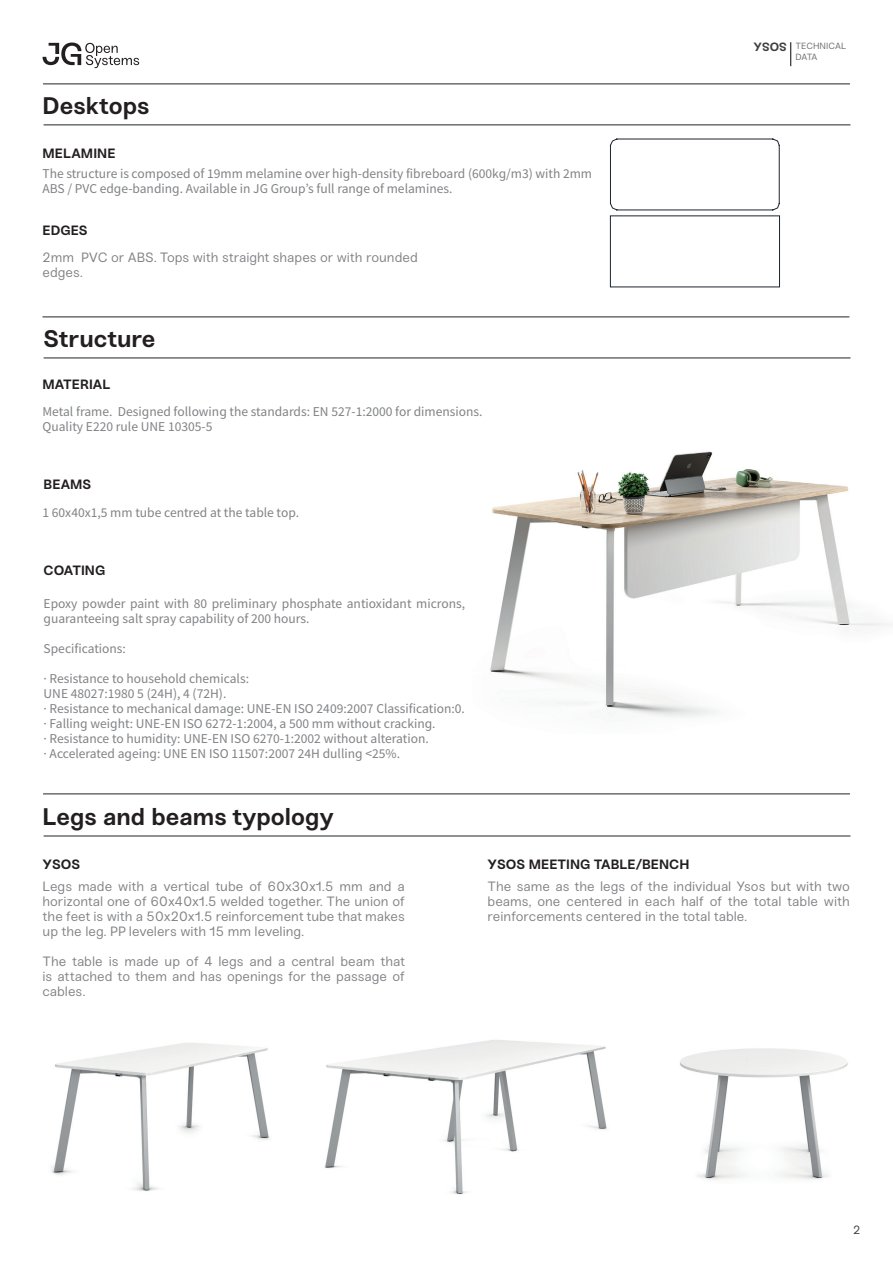
<style>
.page{position:relative;width:893px;height:1263px;background:#fff}
.page>*{position:absolute;margin:0;border:0;box-sizing:border-box;transform-origin:0 0}
.t1{font:700 24px "Sneak";color:#231f20}
.t2{font:13.5px/15px "Source Sans Pro";color:#808285}
.t3{font:13.5px/15px "Sneak";color:#808285;text-align:justify}
.t4{font:700 13.5px "Sneak";letter-spacing:.005em;color:#231f20}
.t5{font:12px "Sneak";color:#3e3e3f}
.t6{font:9px/10.8px "Sneak";color:#6c6d70}
.s1{font-weight:700;font-size:12px;color:#3e3e3f}
</style>
<div class="page">
<hr style="left:44px;top:835px;width:806px;height:2px;background:#6c6d70">
<hr style="left:43px;top:793px;width:807px;height:1px;background:#6c6d70">
<svg style="left:610px;top:139px;width:170px;height:71px"></svg>
<img style="left:51px;top:1040px;width:556px;height:154px">
<img style="left:680px;top:1048px;width:168px;height:132px">
<img style="left:490px;top:451px;width:403px;height:267px">
<svg style="left:790px;top:42px;width:1px;height:24px"></svg>
<svg style="left:43px;top:43px;width:96px;height:25px"></svg>
<hr style="left:44px;top:124px;width:806px;height:2px;background:#6c6d70">
<hr style="left:44px;top:357px;width:806px;height:2px;background:#6c6d70">
<hr style="left:43px;top:83px;width:807px;height:2px;background:#6c6d70">
<hr style="left:42px;top:316px;width:807px;height:2px;background:#6c6d70">
<h1 class="t1" style="left:43px;top:91px;width:109px">DESKTOPS</h1>
<p class="t4" style="left:42px;top:145px;width:39px">ME LAMIN</p>
<p class="t4" style="left:107px;top:145px;width:10px">E</p>
<p class="t2" style="left:42px;top:166px;width:551px">The structure is composed of 19mm melamine over high-density fibreboard (600kg/m3) with 2mm<br>ABS / PVC edge-banding. Available in JG Group’s full range of melamines.</p>
<p class="t4" style="left:43px;top:221px;width:45px">EDGES</p>
<p class="t3" style="left:42px;top:250px;width:377px">2mm PVC or ABS. Tops with straight shapes or with rounded edges.</p>
<h1 class="t1" style="left:44px;top:324px;width:114px">STRUCTURE</h1>
<p class="t4" style="left:42px;top:376px;width:10px">MATE</p>
<p class="t4" style="left:80px;top:376px;width:32px">RIAL</p>
<p class="t2" style="left:42px;top:404px;width:442px">Metal frame. Designed following the standards: EN 527-1:2000 for dimensions.<br>Quality E220 rule UNE 10305-5</p>
<p class="t4" style="left:44px;top:475px;width:47px">BEAMS</p>
<p class="t2" style="left:42px;top:505px;width:258px">1 60x40x1,5 mm tube centred at the table top.</p>
<p class="t4" style="left:44px;top:562px;width:63px">COATING</p>
<p class="t2" style="left:44px;top:596px;width:423px">Epoxy powder paint with 80 preliminary phosphate antioxidant microns, guaranteeing salt spray capability of 200 hours.</p>
<p class="t2" style="left:44px;top:641px;width:84px">Specifications:</p>
<p class="t2" style="left:44px;top:671px;width:423px">· Resistance to household chemicals:<br>UNE 48027:1980 5 (24H), 4 (72H).<br>· Resistance to mechanical damage: UNE-EN ISO 2409:2007 Classification:0. · Falling weight: UNE-EN ISO 6272-1:2004, a 500 mm without cracking.<br>· Resistance to humidity: UNE-EN ISO 6270-1:2002 without alteration.<br>· Accelerated ageing: UNE EN ISO 11507:2007 24H dulling &lt;25%.</p>
<h1 class="t1" style="left:43px;top:802px;width:292px">LEGS AND BEAMS TYPOLOGY</h1>
<p class="t4" style="left:43px;top:855px;width:39px">YSOS</p>
<p class="t4" style="left:488px;top:855px;width:203px">YSOS MEETING TABLE/BENCH</p>
<p class="t6" style="left:795px;top:40px;width:52px;text-indent:-42px"><span class="s1">YSOS</span> TECHNICAL<br>DATA</p>
<p class="t3" style="left:43px;top:879px;width:364px">Legs made with a vertical tube of 60x30x1.5 mm and a horizontal one of 60x40x1.5 welded together. The union of the feet is with a 50x20x1.5 reinforcement tube that makes up the leg. PP levelers with 15 mm leveling.</p>
<p class="t3" style="left:43px;top:954px;width:364px">The table is made up of 4 legs and a central beam that is attached to them and has openings for the passage of cables.</p>
<p class="t3" style="left:488px;top:879px;width:364px">The same as the legs of the individual Ysos but with two beams, one centered in each half of the total table with reinforcements centered in the total table.</p>
<p class="t5" style="left:853px;top:1222px;width:9px">2</p>
</div>
